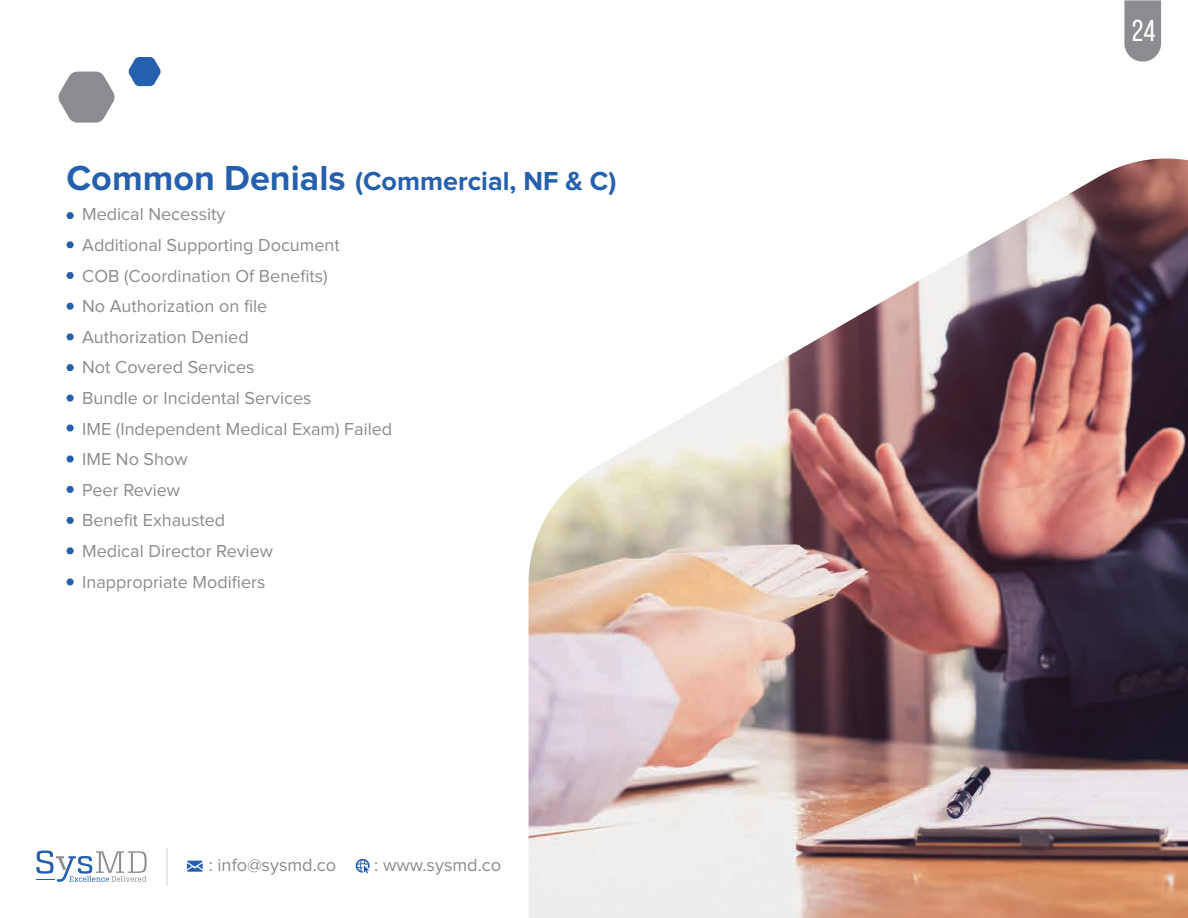
<style>
.page{position:relative;width:1188px;height:918px;background:#fff}
.page>*{position:absolute;margin:0;border:0;box-sizing:border-box;transform-origin:0 0}
.t1{font:30.3px "Bebas Neue";color:#fff}
.t2{font:700 27px "Proxima Nova";color:#2460ad}
.t3{font:18.3px "Proxima Nova";color:#8a8c8f}
.t4{font:18px/30.6px "Proxima Nova";color:#8a8c8f}
.s1{font-size:36px}
</style>
<div class="page">
<svg style="left:58px;top:72px;width:57px;height:51px"></svg>
<svg style="left:128px;top:57px;width:33px;height:29px"></svg>
<svg style="left:1124px;top:0;width:37px;height:62px;background:#949598"></svg>
<svg style="left:66px;top:212px;width:8px;height:7px"></svg>
<svg style="left:66px;top:241px;width:8px;height:7px"></svg>
<svg style="left:66px;top:272px;width:8px;height:7px"></svg>
<svg style="left:66px;top:303px;width:8px;height:7px"></svg>
<svg style="left:66px;top:333px;width:8px;height:7px"></svg>
<svg style="left:66px;top:364px;width:8px;height:7px"></svg>
<svg style="left:66px;top:395px;width:8px;height:6px"></svg>
<svg style="left:66px;top:425px;width:8px;height:6px"></svg>
<svg style="left:66px;top:456px;width:8px;height:6px"></svg>
<svg style="left:66px;top:486px;width:8px;height:7px"></svg>
<svg style="left:66px;top:517px;width:8px;height:7px"></svg>
<svg style="left:66px;top:547px;width:8px;height:7px"></svg>
<svg style="left:66px;top:579px;width:8px;height:6px"></svg>
<svg style="left:36px;top:851px;width:111px;height:31px"></svg>
<svg style="left:356px;top:859px;width:14px;height:15px"></svg>
<svg style="left:187px;top:861px;width:16px;height:11px"></svg>
<hr style="left:166px;top:848px;width:2px;height:38px;background:#e6e7e9">
<img style="left:529px;top:158px;width:659px;height:760px">
<h2 class="t2" style="left:67px;top:169px;width:551px"><span class="s1">Common Denials</span> (Commercial, NF &amp; C)</h2>
<p class="t4" style="left:82px;top:200px;width:312px">Medical Necessity<br>Additional Supporting Document<br>COB (Coordination Of Benefits)<br>No Authorization on file<br>Authorization Denied<br>Not Covered Services<br>Bundle or Incidental Services<br>IME (Independent Medical Exam) Failed<br>IME No Show<br>Peer Review<br>Benefit Exhausted<br>Medical Director Review<br>Inappropriate Modifiers</p>
<p class="t3" style="left:209px;top:856px;width:129px">: info@sysmd.co</p>
<p class="t3" style="left:374px;top:856px;width:129px">: www.sysmd.co</p>
<h1 class="t1" style="left:1132px;top:14px;width:25px">24</h1>
</div>
